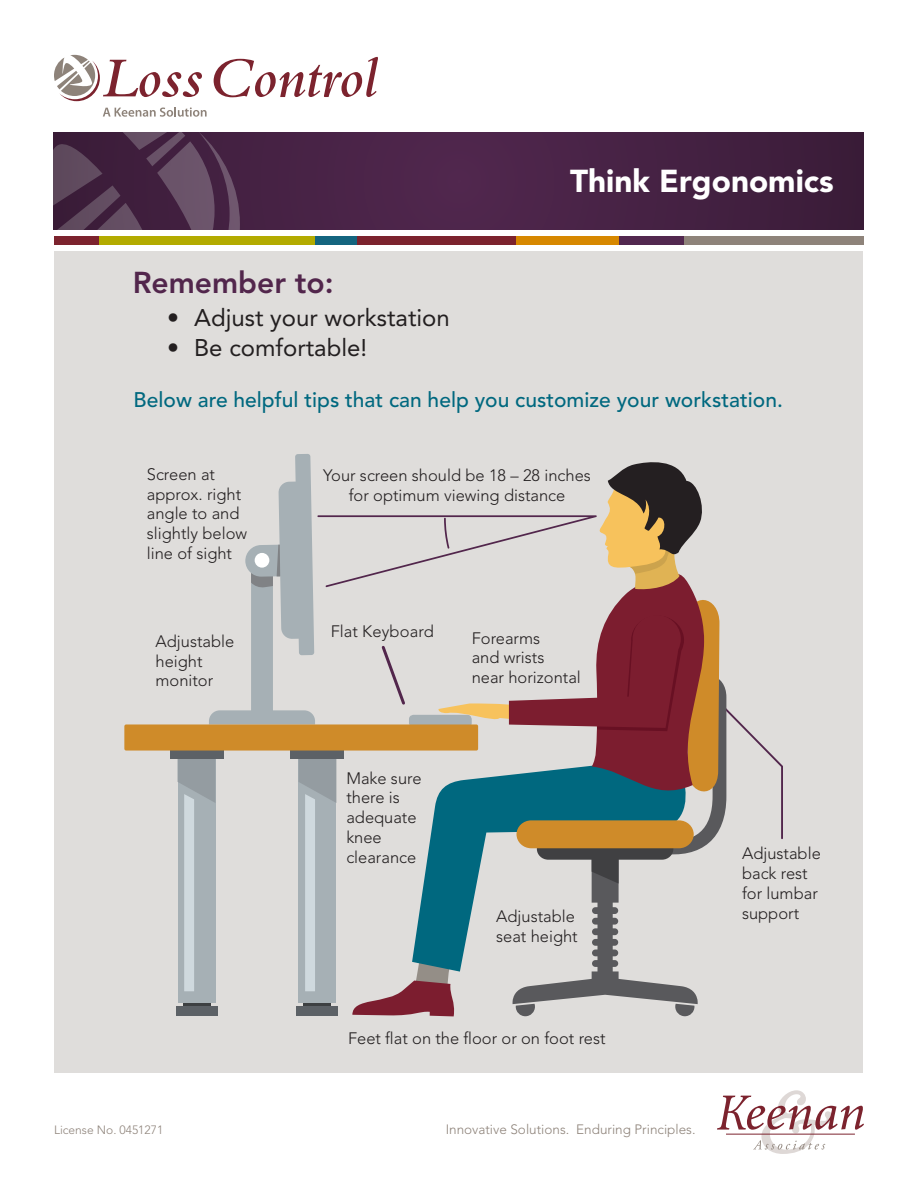
<style>
.page{position:relative;width:918px;height:1188px;background:#fff}
.page>*{position:absolute;margin:0;border:0;box-sizing:border-box;transform-origin:0 0}
.t1{font:900 31.5px "Avenir LT Std";color:#fff}
.t2{font:800 30px "Avenir LT Std";color:#52264c}
.t3{font:24px "Avenir LT Std";color:#231f20}
.t4{font:500 21px "Avenir LT Std";color:#00687f}
.t5{font:300 16.5px/19.8px "Avenir LT Std";color:#231f20}
.t6{font:300 13.5px "Avenir LT Std";color:#8e837a}
.t7{font:300 12px "Avenir LT Std";color:#8e837a}
</style>
<div class="page">
<div style="left:55px;top:251px;width:808px;height:822px;background:#dfdddb"></div>
<div style="left:176px;top:1007px;width:41px;height:9px;background:#5c6166"></div>
<div style="left:170px;top:743px;width:53px;height:15px;background:#5c6166"></div>
<svg style="left:54px;top:132px;width:810px;height:98px;background:#482646"></svg>
<svg style="left:103px;top:107px;width:104px;height:10px"></svg>
<svg style="left:214px;top:57px;width:164px;height:40px"></svg>
<svg style="left:54px;top:55px;width:148px;height:46px"></svg>
<div style="left:683px;top:236px;width:181px;height:9px;background:#8e837a"></div>
<div style="left:619px;top:236px;width:64px;height:9px;background:#52284f"></div>
<div style="left:515px;top:236px;width:104px;height:9px;background:#d78800"></div>
<div style="left:356px;top:236px;width:159px;height:9px;background:#7c232e"></div>
<div style="left:315px;top:236px;width:41px;height:9px;background:#14657f"></div>
<div style="left:98px;top:236px;width:217px;height:9px;background:#b3ab00"></div>
<div style="left:54px;top:236px;width:44px;height:9px;background:#7c232e"></div>
<svg style="left:717px;top:1090px;width:147px;height:64px"></svg>
<hr style="left:726px;top:1134px;width:129px;height:1px;background:#7c232e">
<svg style="left:178px;top:454px;width:605px;height:562px"></svg>
<div style="left:124px;top:724px;width:354px;height:27px;background:#cf8b29;border-radius:2px"></div>
<p class="t1" style="left:570px;top:162px;width:265px">Think Ergonomics</p>
<p class="t2" style="left:133px;top:265px;width:203px">Remember to:</p>
<p class="t3" style="left:167px;top:304px;width:284px">• Adjust your workstation</p>
<p class="t3" style="left:167px;top:334px;width:202px">• Be comfortable!</p>
<p class="t4" style="left:134px;top:387px;width:651px">Below are helpful tips that can help you customize your workstation.</p>
<p class="t5" style="left:147px;top:464px;width:102px">Screen at approx. right angle to and slightly below line of sight</p>
<p class="t5" style="left:156px;top:631px;width:80px">Adjustable</p>
<p class="t5" style="left:156px;top:651px;width:49px">height</p>
<p class="t5" style="left:156px;top:671px;width:59px">monitor</p>
<p class="t5" style="left:323px;top:466px;width:269px">Your screen should be 18 – 28 inches</p>
<p class="t5" style="left:349px;top:486px;width:218px">for optimum viewing distance</p>
<p class="t5" style="left:331px;top:621px;width:105px">Flat Keyboard</p>
<p class="t5" style="left:346px;top:768px;width:77px">Make sure there is adequate knee</p>
<p class="t5" style="left:346px;top:847px;width:71px">clearance</p>
<p class="t5" style="left:472px;top:628px;width:70px">Forearms</p>
<p class="t5" style="left:472px;top:648px;width:74px">and wrists</p>
<p class="t5" style="left:472px;top:668px;width:111px">near horizontal</p>
<p class="t5" style="left:742px;top:844px;width:80px">Adjustable back rest for lumbar</p>
<p class="t5" style="left:496px;top:906px;width:80px">Adjustable</p>
<p class="t5" style="left:742px;top:903px;width:59px">support</p>
<p class="t5" style="left:496px;top:926px;width:83px">seat height</p>
<p class="t5" style="left:348px;top:1029px;width:259px">Feet flat on the floor or on foot rest</p>
<p class="t7" style="left:54px;top:1123px;width:111px">License No. 0451271</p>
<p class="t6" style="left:446px;top:1121px;width:251px">Innovative Solutions. Enduring Principles.</p>
</div>
